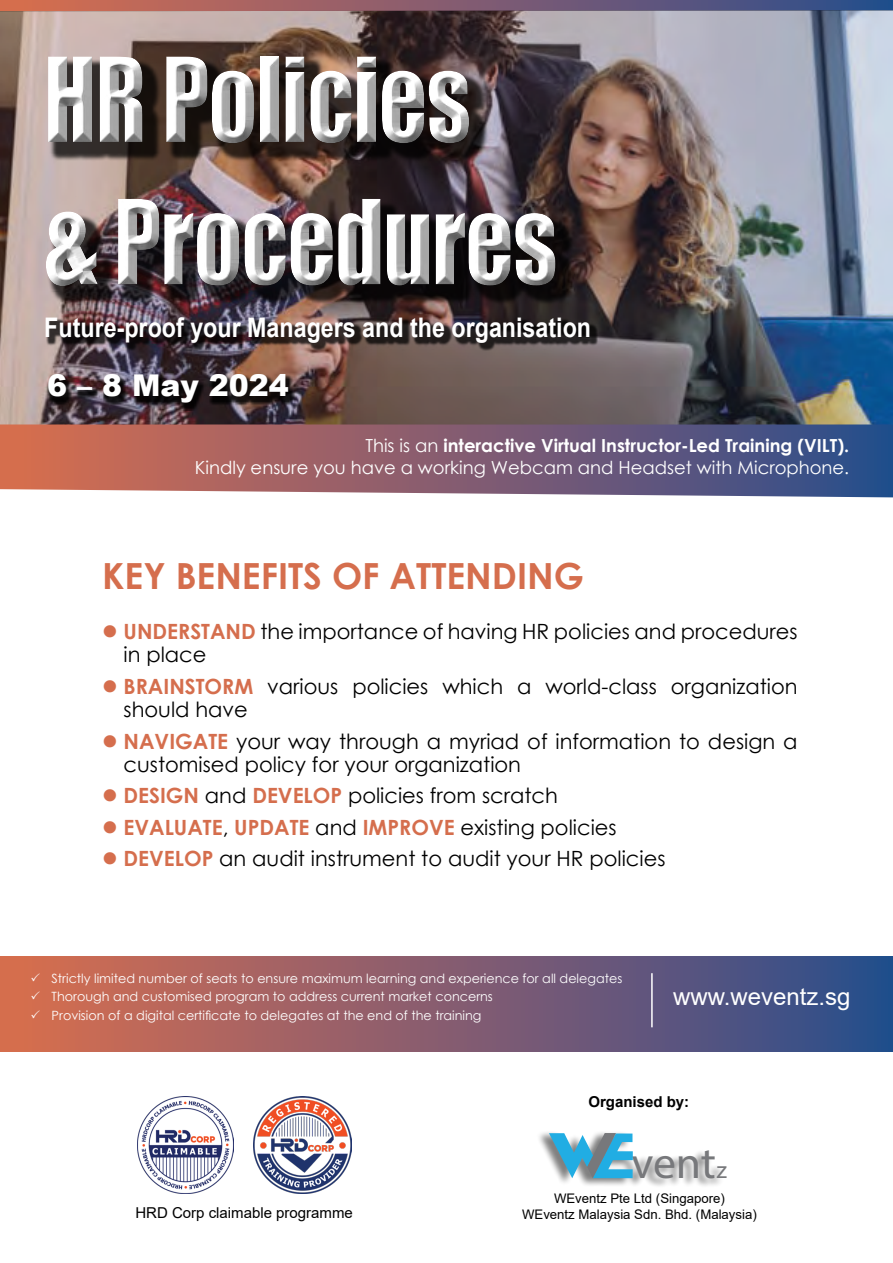
<style>
.page{position:relative;width:893px;height:1263px;background:#fff}
.page>*{position:absolute;margin:0;border:0;box-sizing:border-box;transform-origin:0 0}
.t1{font:108px/142.4px "Impact";color:#fff;scale:.86 1}
.t2{font:44.55px "Myriad Pro";color:#77787b}
.t3{font:700 36px "Century Gothic";color:#d56e4d}
.t4{font:900 30px "Arial";color:#fff}
.t5{font:700 27px "Arial";color:#fff;scale:.86 1}
.t6{font:24px "Arial";color:#fff}
.t7{font:21px/23.1px "Century Gothic";color:#000}
.t8{font:700 21px "Century Gothic";color:#d56e4d}
.t9{font:18px/21.6px "Century Gothic";color:#fff;text-align:right}
.t10{font:15px "Arial";color:#000}
.t11{font:700 15px "Arial";color:#000}
.t12{font:13.2px/15.9px "Arial";color:#000;text-align:center}
.t13{font:12.75px/18.3px "Century Gothic";color:#fff}
.s1{font-weight:700}
.s2{color:#d56e4d}
.s3{font-weight:700;color:#d56e4d}
.s4{font-weight:400;color:#000}
.s5{font-size:24.3px}
</style>
<div class="page">
<div style="left:0;top:0;width:893px;height:424px;background:linear-gradient(to right,#dc6d4f,#2c4d8e)"></div>
<img style="left:0;top:10px;width:893px;height:414px">
<svg style="left:0;top:424px;width:893px;height:73px;background:#886476"></svg>
<div style="left:46px;top:374px;width:249px;height:36px;background:#000;opacity:.89"></div>
<div style="left:48px;top:58px;width:527px;height:247px;background:#000;opacity:.75"></div>
<div style="left:34px;top:49px;width:533px;height:249px;background:#000;opacity:.75"></div>
<div style="left:46px;top:318px;width:552px;height:33px;background:#000;opacity:.75"></div>
<div style="left:0;top:956px;width:893px;height:95px;background:linear-gradient(to right,#dc6d4f,#2c4d8e)"></div>
<hr style="left:651px;top:973px;width:2px;height:54px;background:#fff">
<img style="left:137px;top:1097px;width:97px;height:96px">
<img style="left:254px;top:1096px;width:97px;height:98px">
<div style="left:536px;top:1130px;width:188px;height:57px;background:#000;opacity:.5"></div>
<svg style="left:549px;top:1133px;width:84px;height:45px;background:#6db0ca"></svg>
<svg style="left:31px;top:973px;width:9px;height:8px"></svg>
<svg style="left:31px;top:991px;width:9px;height:9px"></svg>
<svg style="left:31px;top:1010px;width:9px;height:8px"></svg>
<h1 class="t1" style="left:44px;top:26px;width:598px">HR Policies<br>&amp; Procedures</h1>
<p class="t5" style="left:44px;top:309px;width:637px">Future-proof your Managers and the organisation</p>
<h3 class="t4" style="left:47px;top:364px;width:243px">6 – 8 May 2024</h3>
<p class="t9" style="left:195px;top:434px;width:656px">This is an <span class="s1">interactive Virtual Instructor-Led Training (VILT).<br></span>Kindly ensure you have a working Webcam and Headset with Microphone.</p>
<h3 class="t3" style="left:102px;top:548px;width:483px">KEY BENEFITS OF ATTENDING</h3>
<p class="t7" style="left:124px;top:620px;width:675px;text-indent:-21px"><span class="s2">●</span> <span class="s3">UNDERSTAND</span> the importance of having HR policies and procedures in place</p>
<p class="t7" style="left:124px;top:674px;width:675px;text-indent:-21px"><span class="s2">●</span> <span class="s3">BRAINSTORM</span> various policies which a world-class organization should have</p>
<p class="t7" style="left:124px;top:729px;width:675px;text-indent:-21px"><span class="s2">●</span> <span class="s3">NAVIGATE</span> your way through a myriad of information to design a customised policy for your organization</p>
<p class="t7" style="left:102px;top:784px;width:457px"><span class="s2">●</span> <span class="s3">DESIGN</span> and <span class="s3">DEVELOP</span> policies from scratch</p>
<p class="t8" style="left:102px;top:811px;width:516px">● EVALUATE<span class="s4">,</span> UPDATE <span class="s4">and</span> IMPROVE <span class="s4">existing policies</span></p>
<p class="t7" style="left:102px;top:847px;width:565px"><span class="s2">●</span> <span class="s3">DEVELOP</span> an audit instrument to audit your HR policies</p>
<p class="t13" style="left:52px;top:969px;width:572px">Strictly limited number of seats to ensure maximum learning and experience for all delegates<br>Thorough and customised program to address current market concerns<br>Provision of a digital certificate to delegates at the end of the training</p>
<p class="t6" style="left:673px;top:980px;width:179px">www.weventz.sg</p>
<p class="t11" style="left:588px;top:1091px;width:102px">Organised by:</p>
<p class="t10" style="left:135px;top:1202px;width:219px">HRD Corp claimable programme</p>
<h2 class="t2" style="left:632px;top:1136px;width:97px">vent<span class="s5">z</span></h2>
<p class="t12" style="left:522px;top:1190px;width:236px">WEventz Pte Ltd (Singapore)<br>WEventz Malaysia Sdn. Bhd. (Malaysia)</p>
</div>
